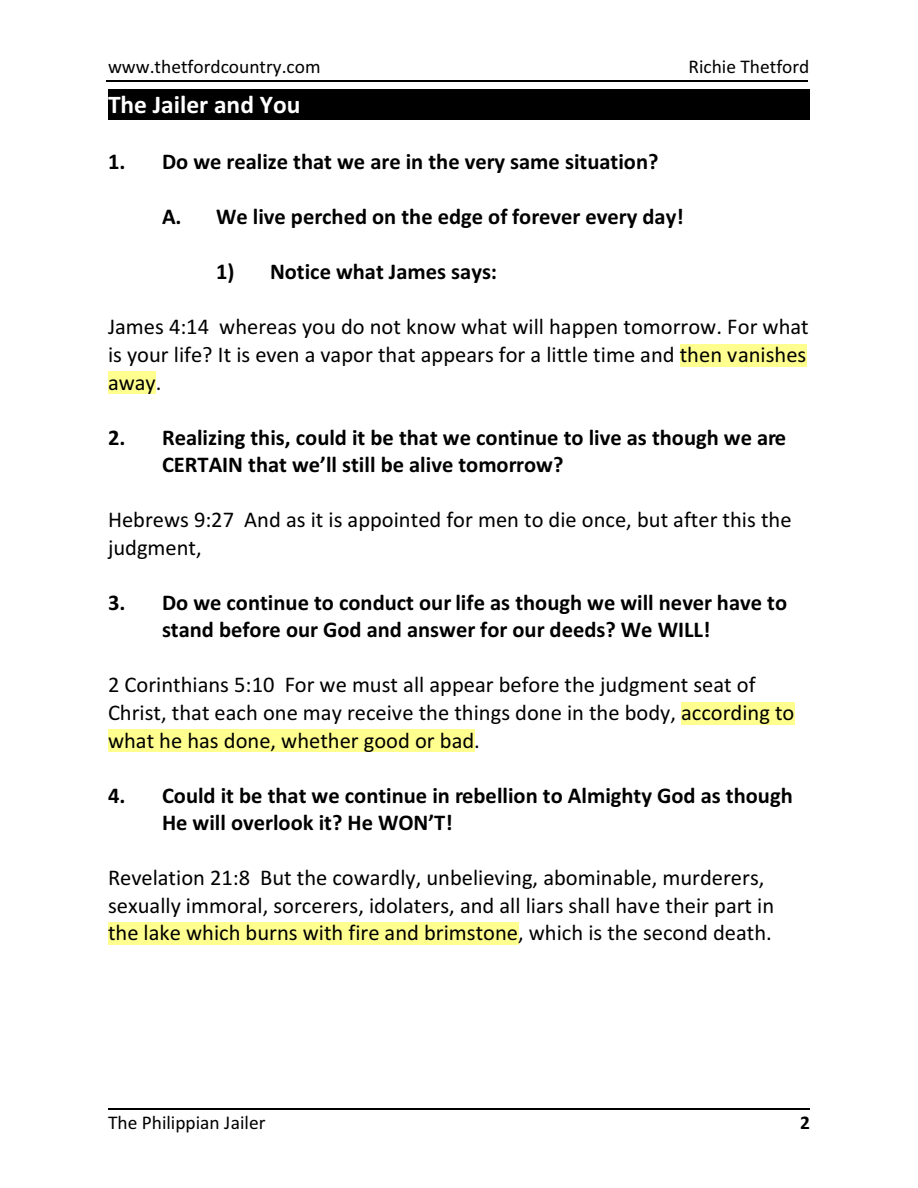
<style>
.page{position:relative;width:918px;height:1188px;background:#fff}
.page>*{position:absolute;margin:0;border:0;box-sizing:border-box;transform-origin:0 0}
.t1{font:700 25.5px "Calibri";color:#fff}
.t2{font:22.5px/27.6px "Calibri";color:#000}
.t3{font:700 22.5px/27.6px "Calibri";color:#000}
.t4{font:19.5px "Calibri";color:#000}
.t5{font:700 19.5px "Calibri";color:#000}
</style>
<div class="page">
<hr style="left:106px;top:80px;width:702px;height:1px;background:#000">
<div style="left:108px;top:89px;width:702px;height:31px;background:#000"></div>
<div style="left:680px;top:344px;width:127px;height:22px;background:#ffff8f"></div>
<div style="left:108px;top:372px;width:48px;height:22px;background:#ffff8f"></div>
<div style="left:681px;top:702px;width:114px;height:22px;background:#ffff8f"></div>
<div style="left:108px;top:730px;width:367px;height:22px;background:#ffff8f"></div>
<div style="left:108px;top:922px;width:411px;height:23px;background:#ffff8f"></div>
<hr style="left:108px;top:1109px;width:702px;height:1px;background:#000">
<p class="t4" style="left:108px;top:58px;width:214px">www.thetfordcountry.com</p>
<p class="t4" style="left:688px;top:58px;width:123px">Richie Thetford</p>
<p class="t1" style="left:108px;top:94px;width:194px">The Jailer and You</p>
<p class="t3" style="left:108px;top:150px;width:552px">1. Do we realize that we are in the very same situation?</p>
<p class="t3" style="left:162px;top:205px;width:523px">A. We live perched on the edge of forever every day!</p>
<p class="t3" style="left:216px;top:260px;width:283px">1) Notice what James says:</p>
<p class="t2" style="left:108px;top:315px;width:702px;text-align:justify">James 4:14 whereas you do not know what will happen tomorrow. For what is your life? It is even a vapor that appears for a little time and then vanishes away.</p>
<p class="t3" style="left:162px;top:425px;width:626px;text-indent:-54px">2. Realizing this, could it be that we continue to live as though we are<br>CERTAIN that we’ll still be alive tomorrow?</p>
<p class="t2" style="left:108px;top:508px;width:685px">Hebrews 9:27 And as it is appointed for men to die once, but after this the judgment,</p>
<p class="t3" style="left:162px;top:590px;width:627px;text-indent:-54px">3. Do we continue to conduct our life as though we will never have to stand before our God and answer for our deeds? We WILL!</p>
<p class="t2" style="left:108px;top:673px;width:688px">2 Corinthians 5:10 For we must all appear before the judgment seat of<br>Christ, that each one may receive the things done in the body, according to what he has done, whether good or bad.</p>
<p class="t3" style="left:162px;top:783px;width:632px;text-indent:-54px">4. Could it be that we continue in rebellion to Almighty God as though<br>He will overlook it? He WON’T!</p>
<p class="t2" style="left:108px;top:866px;width:668px">Revelation 21:8 But the cowardly, unbelieving, abominable, murderers, sexually immoral, sorcerers, idolaters, and all liars shall have their part in the lake which burns with fire and brimstone, which is the second death.</p>
<p class="t4" style="left:108px;top:1114px;width:159px">The Philippian Jailer</p>
<p class="t5" style="left:800px;top:1114px;width:11px">2</p>
</div>
